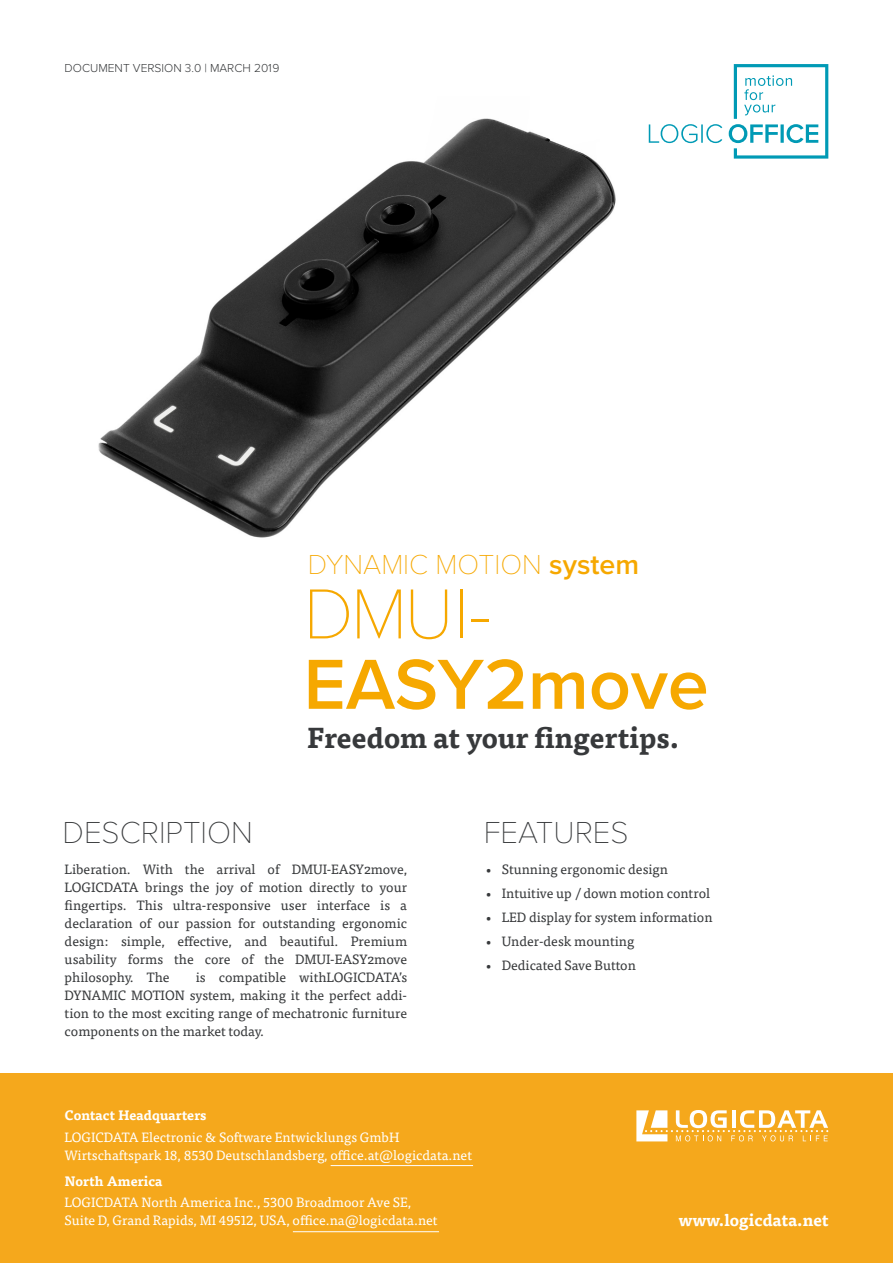
<style>
.page{position:relative;width:893px;height:1263px;background:#fff}
.page>*{position:absolute;margin:0;border:0;box-sizing:border-box;transform-origin:0 0}
.t1{font:600 73.35px "Proxima Nova";color:#f6a800}
.t2{font:100 73.35px "Proxima Nova T";color:#f6a800}
.t3{font:100 31.5px "Proxima Nova T";color:#37393b}
.t4{font:700 28.5px "Tisa Pro";color:#37393b}
.t5{font:100 28.5px "Proxima Nova T";color:#f6a800}
.t6{font:700 16.5px "Tisa Pro";color:#fff}
.t7{font:13.5px/18px "Tisa Pro";color:#37393b;text-align:justify}
.t8{font:13.5px "Tisa Pro";color:#fff}
.t9{font:700 13.5px "Tisa Pro";color:#fff}
.t10{font:300 12px "Proxima Nova";color:#37393b}
.s1{font-family:"Proxima Nova";font-weight:600}
</style>
<div class="page">
<img style="left:98px;top:118px;width:551px;height:420px">
<div style="left:0;top:1073px;width:892px;height:190px;background:#f5a81c"></div>
<svg style="left:636px;top:1110px;width:192px;height:31px"></svg>
<hr style="left:293px;top:1231px;width:146px;height:1px;background:#fff">
<hr style="left:331px;top:1165px;width:142px;height:1px;background:#fff">
<svg style="left:649px;top:64px;width:179px;height:95px"></svg>
<p class="t10" style="left:65px;top:60px;width:216px">DOCUMENT VERSION 3.0 | MARCH 2019</p>
<p class="t5" style="left:308px;top:543px;width:333px">DYNAMIC MOTION <span class="s1">system</span></p>
<p class="t2" style="left:304px;top:559px;width:189px">DMUI-</p>
<p class="t1" style="left:304px;top:630px;width:407px">EASY2move</p>
<p class="t4" style="left:307px;top:714px;width:374px">Freedom at your fingertips.</p>
<p class="t3" style="left:63px;top:809px;width:192px">DESCRIPTION</p>
<p class="t7" style="left:65px;top:860px;width:344px">Liberation. With the arrival of DMUI-EASY2move, LOGICDATA brings the joy of motion directly to your fingertips. This ultra-responsive user interface is a declaration of our passion for outstanding ergonomic design: simple, effective, and beautiful. Premium usability forms the core of the DMUI-EASY2move philosophy. The</p>
<p class="t7" style="left:65px;top:968px;width:344px;text-indent:131px">is compatible withLOGICDATA’s DYNAMIC MOTION system, making it the perfect addi&shy;tion to the most exciting range of mechatronic furniture components on the market today.</p>
<p class="t3" style="left:484px;top:809px;width:146px">FEATURES</p>
<p class="t7" style="left:485px;top:860px;width:185px">• Stunning ergonomic design</p>
<p class="t7" style="left:485px;top:884px;width:227px">• Intuitive up / down motion control</p>
<p class="t7" style="left:485px;top:908px;width:229px">• LED display for system information</p>
<p class="t7" style="left:485px;top:932px;width:151px">• Under-desk mounting</p>
<p class="t7" style="left:485px;top:956px;width:153px">• Dedicated Save Button</p>
<p class="t9" style="left:65px;top:1104px;width:143px">Contact Headquarters</p>
<p class="t8" style="left:65px;top:1127px;width:336px">LOGICDATA Electronic &amp; Software Entwicklungs GmbH</p>
<p class="t8" style="left:65px;top:1145px;width:409px">Wirtschaftspark 18, 8530 Deutschlandsberg, office.at@logicdata.net</p>
<p class="t9" style="left:65px;top:1170px;width:99px">North America</p>
<p class="t8" style="left:65px;top:1193px;width:348px">LOGICDATA North America Inc., 5300 Broadmoor Ave SE,</p>
<p class="t8" style="left:65px;top:1211px;width:374px">Suite D, Grand Rapids, MI 49512, USA, office.na@logicdata.net</p>
<p class="t6" style="left:679px;top:1206px;width:151px">www.logicdata.net</p>
</div>
